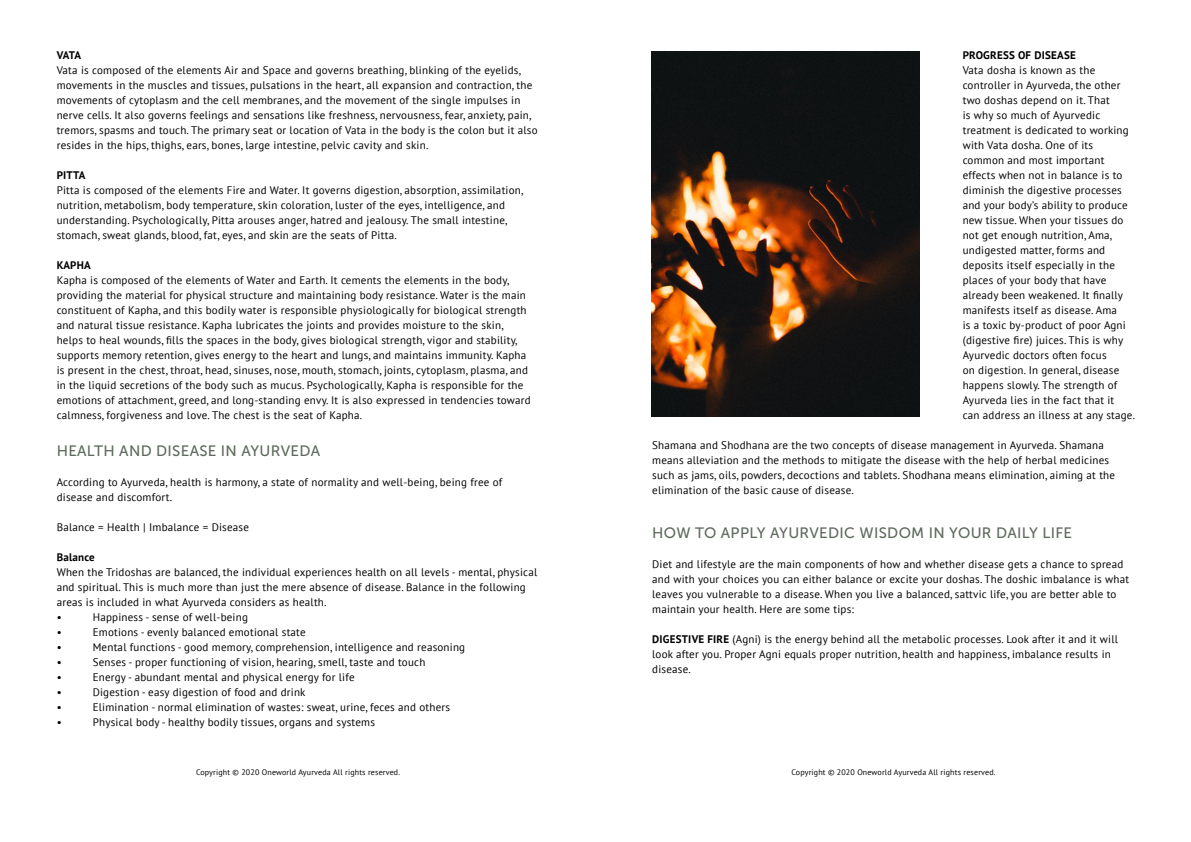
<style>
.page{position:relative;width:1191px;height:842px;background:#fff}
.page>*{position:absolute;margin:0;border:0;box-sizing:border-box;transform-origin:0 0}
.t1{font:15px "Museo Sans 500";letter-spacing:.02em;color:#5c6a5b}
.t2{font:11px/15px "PT Sans";letter-spacing:.02em;color:#000}
.t3{font:700 11px "PT Sans";letter-spacing:.02em;color:#000}
.t4{font:8px "PT Sans";letter-spacing:.02em;color:#000}
.s1{font-weight:700}
</style>
<div class="page">
<img style="left:652px;top:51px;width:267px;height:366px">
<p class="t3" style="left:57px;top:48px;width:26px">VATA</p>
<p class="t2" style="left:57px;top:63px;width:482px">Vata is composed of the elements Air and Space and governs breathing, blinking of the eyelids, movements in the muscles and tissues, pulsations in the heart, all expansion and contraction, the movements of cytoplasm and the cell membranes, and the movement of the single impulses in nerve cells. It also governs feelings and sensations like freshness, nervousness, fear, anxiety, pain, tremors, spasms and touch. The primary seat or location of Vata in the body is the colon but it also resides in the hips, thighs, ears, bones, large intestine, pelvic cavity and skin.</p>
<p class="t3" style="left:57px;top:168px;width:30px">PITTA</p>
<p class="t2" style="left:57px;top:183px;width:468px">Pitta is composed of the elements Fire and Water. It governs digestion, absorption, assimilation, nutrition, metabolism, body temperature, skin coloration, luster of the eyes, intelligence, and understanding. Psychologically, Pitta arouses anger, hatred and jealousy. The small intestine, stomach, sweat glands, blood, fat, eyes, and skin are the seats of Pitta.</p>
<p class="t3" style="left:57px;top:258px;width:36px">KAPHA</p>
<p class="t2" style="left:57px;top:273px;width:475px">Kapha is composed of the elements of Water and Earth. It cements the elements in the body, providing the material for physical structure and maintaining body resistance. Water is the main constituent of Kapha, and this bodily water is responsible physiologically for biological strength and natural tissue resistance. Kapha lubricates the joints and provides moisture to the skin, helps to heal wounds, fills the spaces in the body, gives biological strength, vigor and stability, supports memory retention, gives energy to the heart and lungs, and maintains immunity. Kapha is present in the chest, throat, head, sinuses, nose, mouth, stomach, joints, cytoplasm, plasma, and in the liquid secretions of the body such as mucus. Psychologically, Kapha is responsible for the emotions of attachment, greed, and long-standing envy. It is also expressed in tendencies toward calmness, forgiveness and love. The chest is the seat of Kapha.</p>
<h1 class="t1" style="left:57px;top:443px;width:265px">HEALTH AND DISEASE IN AYURVEDA</h1>
<p class="t2" style="left:57px;top:475px;width:447px">According to Ayurveda, health is harmony, a state of normality and well-being, being free of disease and discomfort.</p>
<p class="t2" style="left:57px;top:520px;width:194px">Balance = Health | Imbalance = Disease</p>
<p class="t3" style="left:57px;top:550px;width:40px">Balance</p>
<p class="t2" style="left:57px;top:565px;width:482px">When the Tridoshas are balanced, the individual experiences health on all levels - mental, physical and spiritual. This is much more than just the mere absence of disease. Balance in the following areas is included in what Ayurveda considers as health.<br>•</p>
<p class="t2" style="left:93px;top:610px;width:157px">Happiness - sense of well-being</p>
<p class="t2" style="left:57px;top:625px;width:6px">•</p>
<p class="t2" style="left:93px;top:625px;width:214px">Emotions - evenly balanced emotional state</p>
<p class="t2" style="left:57px;top:640px;width:6px">•</p>
<p class="t2" style="left:93px;top:640px;width:374px">Mental functions - good memory, comprehension, intelligence and reasoning</p>
<p class="t2" style="left:57px;top:655px;width:6px">•</p>
<p class="t2" style="left:93px;top:655px;width:334px">Senses - proper functioning of vision, hearing, smell, taste and touch</p>
<p class="t2" style="left:57px;top:670px;width:6px">•</p>
<p class="t2" style="left:93px;top:670px;width:263px">Energy - abundant mental and physical energy for life</p>
<p class="t2" style="left:57px;top:685px;width:6px">•</p>
<p class="t2" style="left:93px;top:685px;width:214px">Digestion - easy digestion of food and drink</p>
<p class="t2" style="left:57px;top:700px;width:6px">•</p>
<p class="t2" style="left:93px;top:700px;width:359px">Elimination - normal elimination of wastes: sweat, urine, feces and others</p>
<p class="t2" style="left:57px;top:715px;width:6px">•</p>
<p class="t2" style="left:93px;top:715px;width:284px">Physical body - healthy bodily tissues, organs and systems</p>
<p class="t4" style="left:196px;top:767px;width:206px">Copyright ©️ 2020 Oneworld Ayurveda All rights reserved.</p>
<p class="t3" style="left:962px;top:48px;width:115px">PROGRESS OF DISEASE</p>
<p class="t2" style="left:962px;top:63px;width:174px">Vata dosha is known as the controller in Ayurveda, the other two doshas depend on it. That<br>is why so much of Ayurvedic treatment is dedicated to working with Vata dosha. One of its common and most important effects when not in balance is to diminish the digestive processes and your body’s ability to produce new tissue. When your tissues do not get enough nutrition, Ama, undigested matter, forms and deposits itself especially in the places of your body that have already been weakened. It finally manifests itself as disease. Ama<br>is a toxic by-product of poor Agni (digestive fire) juices. This is why<br>Ayurvedic doctors often focus<br>on digestion. In general, disease happens slowly. The strength of<br>Ayurveda lies in the fact that it<br>can address an illness at any stage.</p>
<p class="t2" style="left:652px;top:438px;width:464px">Shamana and Shodhana are the two concepts of disease management in Ayurveda. Shamana means alleviation and the methods to mitigate the disease with the help of herbal medicines such as jams, oils, powders, decoctions and tablets. Shodhana means elimination, aiming at the elimination of the basic cause of disease.</p>
<h1 class="t1" style="left:652px;top:525px;width:421px">HOW TO APPLY AYURVEDIC WISDOM IN YOUR DAILY LIFE</h1>
<p class="t2" style="left:652px;top:557px;width:478px">Diet and lifestyle are the main components of how and whether disease gets a chance to spread and with your choices you can either balance or excite your doshas. The doshic imbalance is what leaves you vulnerable to a disease. When you live a balanced, sattvic life, you are better able to maintain your health. Here are some tips:</p>
<p class="t2" style="left:652px;top:632px;width:467px"><span class="s1">DIGESTIVE FIRE</span> (Agni) is the energy behind all the metabolic processes. Look after it and it will look after you. Proper Agni equals proper nutrition, health and happiness, imbalance results in disease.</p>
<p class="t4" style="left:791px;top:767px;width:206px">Copyright ©️ 2020 Oneworld Ayurveda All rights reserved.</p>
</div>
